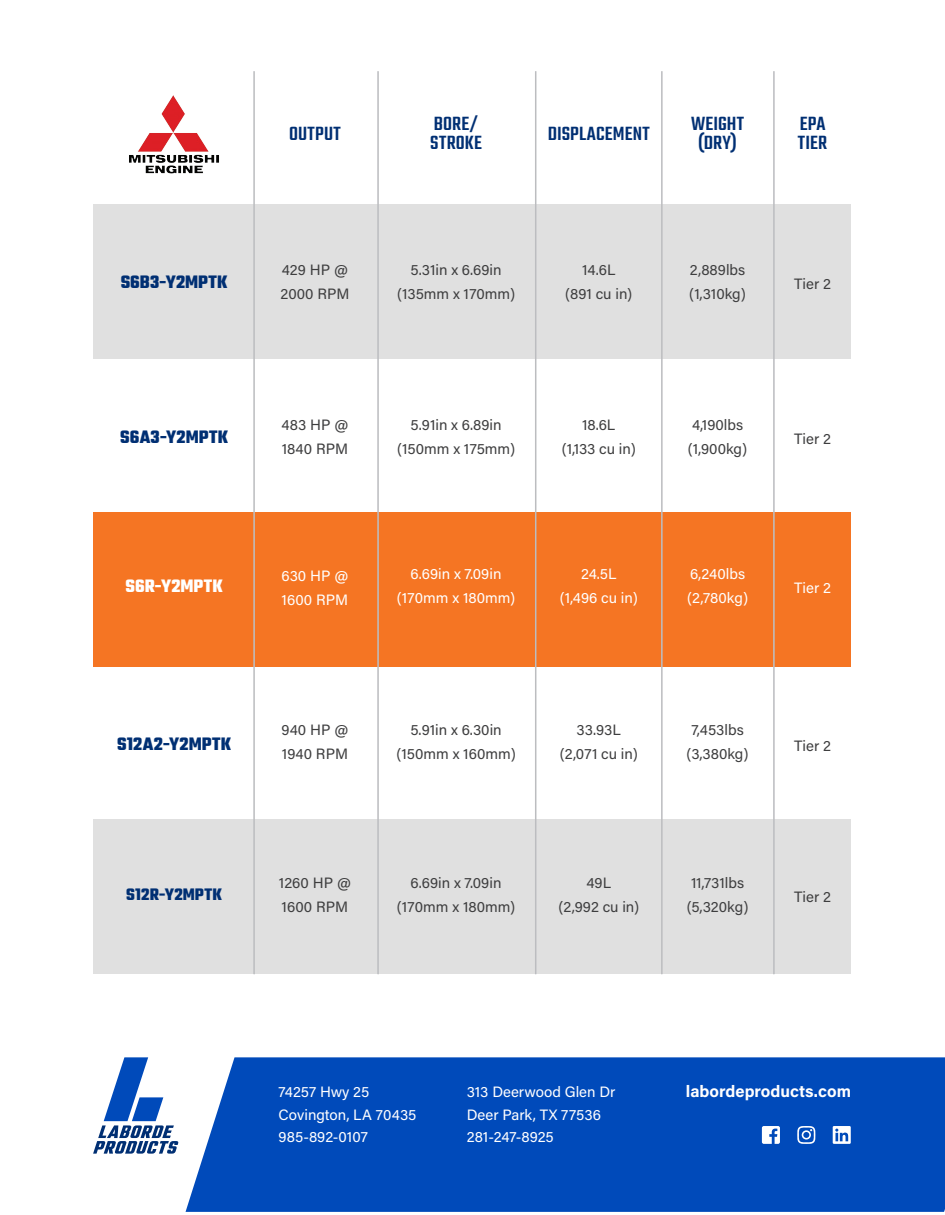
<style>
.page{position:relative;width:945px;height:1215px;background:#fff}
.page>*{position:absolute;margin:0;border:0;box-sizing:border-box;transform-origin:0 0}
.t1{font:500 21px/19.5px "Teko";letter-spacing:.01em;color:#002f73}
.t2{font:700 19.5px "Teko";letter-spacing:.01em;color:#002f73}
.t3{font:700 19.5px "Teko";letter-spacing:.005em;color:#fff}
.t4{font:700 18px "Teko";letter-spacing:.01em;color:#002f73}
.t5{font:700 16.5px "Acumin Pro";color:#fff}
.t6{font:15px/24px "Acumin Pro";color:#3e3e3f;text-align:center}
.t7{font:15px/24px "Acumin Pro";color:#fff}
</style>
<div class="page">
<div style="left:93px;top:819px;width:758px;height:155px;background:#e0e0e0"></div>
<div style="left:93px;top:512px;width:758px;height:155px;background:#f57523"></div>
<div style="left:93px;top:204px;width:758px;height:155px;background:#e0e0e0"></div>
<img style="left:129px;top:95px;width:90px;height:79px">
<hr style="left:253px;top:71px;width:2px;height:903px;background:#bcbdc0">
<hr style="left:377px;top:71px;width:2px;height:903px;background:#bcbdc0">
<hr style="left:535px;top:71px;width:1px;height:903px;background:#bcbdc0">
<hr style="left:661px;top:71px;width:2px;height:903px;background:#bcbdc0">
<hr style="left:773px;top:71px;width:2px;height:903px;background:#bcbdc0">
<div style="left:186px;top:1057px;width:759px;height:155px;background:#004aba"></div>
<svg style="left:93px;top:1057px;width:86px;height:97px"></svg>
<svg style="left:762px;top:1126px;width:18px;height:18px"></svg>
<svg style="left:797px;top:1126px;width:18px;height:18px"></svg>
<svg style="left:833px;top:1126px;width:18px;height:18px"></svg>
<h1 class="t1" style="left:289px;top:125px;width:53px">OUTPUT</h1>
<h1 class="t1" style="left:430px;top:115px;width:53px">BORE/<br>STROKE</h1>
<h1 class="t1" style="left:548px;top:125px;width:103px">DISPLACEMENT</h1>
<h1 class="t1" style="left:691px;top:115px;width:55px;text-align:center">WEIGHT (DRY)</h1>
<h1 class="t1" style="left:798px;top:115px;width:31px">EPA<br>TIER</h1>
<h2 class="t2" style="left:121px;top:270px;width:108px">S6B3-Y2MPTK</h2>
<p class="t6" style="left:280px;top:258px;width:71px;text-align:left">429 HP @<br>2000 RPM</p>
<p class="t6" style="left:397px;top:258px;width:120px">5.31in x 6.69in (135mm x 170mm)</p>
<p class="t6" style="left:565px;top:258px;width:68px">14.6L<br>(891 cu in)</p>
<p class="t6" style="left:689px;top:258px;width:58px;text-align:left">2,889lbs (1,310kg)</p>
<p class="t6" style="left:794px;top:272px;width:38px">Tier 2</p>
<h2 class="t2" style="left:120px;top:424px;width:109px">S6A3-Y2MPTK</h2>
<p class="t6" style="left:281px;top:412px;width:68px;text-align:left">483 HP @<br>1840 RPM</p>
<p class="t6" style="left:397px;top:412px;width:120px">5.91in x 6.89in (150mm x 175mm)</p>
<p class="t6" style="left:562px;top:412px;width:75px">18.6L<br>(1,133 cu in)</p>
<p class="t6" style="left:688px;top:412px;width:61px;text-align:left">4,190lbs (1,900kg)</p>
<p class="t6" style="left:794px;top:426px;width:38px">Tier 2</p>
<h2 class="t3" style="left:125px;top:573px;width:99px">S6R-Y2MPTK</h2>
<p class="t7" style="left:281px;top:564px;width:68px">630 HP @<br>1600 RPM</p>
<p class="t7" style="left:397px;top:561px;width:120px;text-align:center">6.69in x 7.09in (170mm x 180mm)</p>
<p class="t7" style="left:560px;top:561px;width:79px;text-align:center">24.5L<br>(1,496 cu in)</p>
<p class="t7" style="left:687px;top:561px;width:63px">6,240lbs (2,780kg)</p>
<p class="t7" style="left:794px;top:575px;width:38px">Tier 2</p>
<h2 class="t2" style="left:117px;top:731px;width:116px">S12A2-Y2MPTK</h2>
<p class="t6" style="left:282px;top:717px;width:68px;text-align:left">940 HP @<br>1940 RPM</p>
<p class="t6" style="left:396px;top:717px;width:121px">5.91in x 6.30in (150mm x 160mm)</p>
<p class="t6" style="left:560px;top:717px;width:79px">33.93L (2,071 cu in)</p>
<p class="t6" style="left:687px;top:717px;width:64px">7,453lbs (3,380kg)</p>
<p class="t6" style="left:794px;top:733px;width:38px">Tier 2</p>
<p class="t4" style="left:126px;top:883px;width:97px">S12R-Y2MPTK</p>
<p class="t6" style="left:279px;top:870px;width:74px;text-align:left">1260 HP @<br>1600 RPM</p>
<p class="t6" style="left:397px;top:870px;width:120px">6.69in x 7.09in (170mm x 180mm)</p>
<p class="t6" style="left:558px;top:870px;width:82px">49L<br>(2,992 cu in)</p>
<p class="t6" style="left:687px;top:870px;width:63px;text-align:left">11,731lbs (5,320kg)</p>
<p class="t6" style="left:794px;top:884px;width:38px">Tier 2</p>
<p class="t7" style="left:279px;top:1080px;width:139px;line-height:22.5px">74257 Hwy 25<br>Covington, LA 70435<br>985-892-0107</p>
<p class="t7" style="left:467px;top:1080px;width:150px;line-height:22.5px">313 Deerwood Glen Dr<br>Deer Park, TX 77536<br>281-247-8925</p>
<p class="t5" style="left:686px;top:1080px;width:167px">labordeproducts.com</p>
</div>
